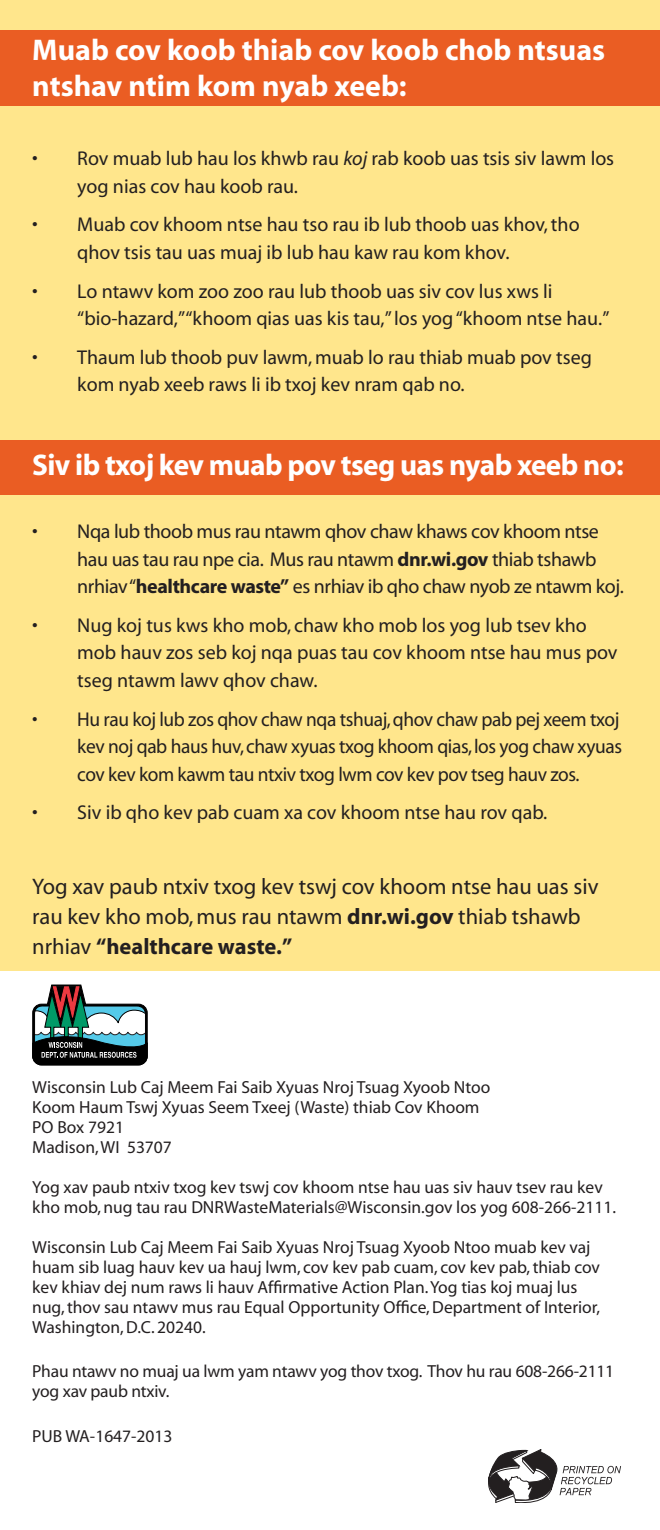
<style>
.page{position:relative;width:660px;height:1530px;background:#fff}
.page>*{position:absolute;margin:0;border:0;box-sizing:border-box;transform-origin:0 0}
.t1{font:700 30px/36px "Myriad";letter-spacing:-.01em;color:#fff}
.t2{font:22.5px/30px "Myriad";color:#231f20}
.t3{font:20px/27.5px "Myriad";color:#231f20}
.t4{font:20px/27.5px "Myriad";letter-spacing:-.02em;color:#231f20}
.t5{font:17.5px/20px "Myriad";color:#231f20}
.s1{font-style:italic}
.s2{font-weight:700}
</style>
<div class="page">
<div style="left:0;top:0;width:660px;height:970px;background:#ffe68c"></div>
<div style="left:0;top:440px;width:660px;height:54px;background:#ea5d23"></div>
<div style="left:0;top:31px;width:660px;height:75px;background:#ea5d23"></div>
<svg style="left:32px;top:985px;width:116px;height:80px"></svg>
<svg style="left:488px;top:1449px;width:133px;height:54px"></svg>
<h1 class="t1" style="left:32px;top:33px;width:574px">Muab cov koob thiab cov koob chob ntsuas ntshav ntim kom nyab xeeb:</h1>
<p class="t3" style="left:77px;top:145px;width:538px;text-indent:-45px">• Rov muab lub hau los khwb rau <span class="s1">koj</span> rab koob uas tsis siv lawm los yog nias cov hau koob rau.</p>
<p class="t3" style="left:77px;top:212px;width:504px;text-indent:-45px">• Muab cov khoom ntse hau tso rau ib lub thoob uas khov,tho qhov tsis tau uas muaj ib lub hau kaw rau kom khov.</p>
<p class="t3" style="left:77px;top:278px;width:534px;text-indent:-45px">• Lo ntawv kom zoo zoo rau lub thoob uas siv cov lus xws li “bio-hazard,”“khoom qias uas kis tau,”los yog“khoom ntse hau.”</p>
<p class="t3" style="left:77px;top:344px;width:516px;text-indent:-45px">• Thaum lub thoob puv lawm, muab lo rau thiab muab pov tseg kom nyab xeeb raws li ib txoj kev nram qab no.</p>
<h1 class="t1" style="left:32px;top:448px;width:593px">Siv ib txoj kev muab pov tseg uas nyab xeeb no:</h1>
<p class="t4" style="left:77px;top:518px;width:548px;text-indent:-45px">• Nqa lub thoob mus rau ntawm qhov chaw khaws cov khoom ntse hau uas tau rau npe cia. Mus rau ntawm <span class="s2">dnr.wi.gov</span> thiab tshawb nrhiav“<span class="s2">healthcare waste”</span> es nrhiav ib qho chaw nyob ze ntawm koj.</p>
<p class="t3" style="left:77px;top:612px;width:542px;text-indent:-45px">• Nug koj tus kws kho mob, chaw kho mob los yog lub tsev kho mob hauv zos seb koj nqa puas tau cov khoom ntse hau mus pov tseg ntawm lawv qhov chaw.</p>
<p class="t4" style="left:77px;top:706px;width:546px;text-indent:-45px">• Hu rau koj lub zos qhov chaw nqa tshuaj,qhov chaw pab pej xeem txoj kev noj qab haus huv,chaw xyuas txog khoom qias,los yog chaw xyuas cov kev kom kawm tau ntxiv txog lwm cov kev pov tseg hauv zos.</p>
<p class="t3" style="left:32px;top:800px;width:516px">• Siv ib qho kev pab cuam xa cov khoom ntse hau rov qab.</p>
<p class="t2" style="left:32px;top:873px;width:568px">Yog xav paub ntxiv txog kev tswj cov khoom ntse hau uas siv rau kev kho mob, mus rau ntawm <span class="s2">dnr.wi.gov</span> thiab tshawb nrhiav <span class="s2">“healthcare waste.”</span></p>
<p class="t5" style="left:32px;top:1078px;width:459px">Wisconsin Lub Caj Meem Fai Saib Xyuas Nroj Tsuag Xyoob Ntoo Koom Haum Tswj Xyuas Seem Txeej (Waste) thiab Cov Khoom PO Box 7921<br>Madison,WI 53707</p>
<p class="t5" style="left:32px;top:1178px;width:585px">Yog xav paub ntxiv txog kev tswj cov khoom ntse hau uas siv hauv tsev rau kev kho mob, nug tau rau DNRWasteMaterials@Wisconsin.gov los yog 608-266-2111.</p>
<p class="t5" style="left:32px;top:1238px;width:569px">Wisconsin Lub Caj Meem Fai Saib Xyuas Nroj Tsuag Xyoob Ntoo muab kev vaj huam sib luag hauv kev ua hauj lwm, cov kev pab cuam, cov kev pab,thiab cov kev khiav dej num raws li hauv Affirmative Action Plan.Yog tias koj muaj lus nug,thov sau ntawv mus rau Equal Opportunity Office,Department of Interior, Washington,D.C. 20240.</p>
<p class="t5" style="left:32px;top:1362px;width:583px">Phau ntawv no muaj ua lwm yam ntawv yog thov txog. Thov hu rau 608-266-2111 yog xav paub ntxiv.</p>
<p class="t5" style="left:32px;top:1427px;width:142px">PUB WA-1647-2013</p>
</div>
